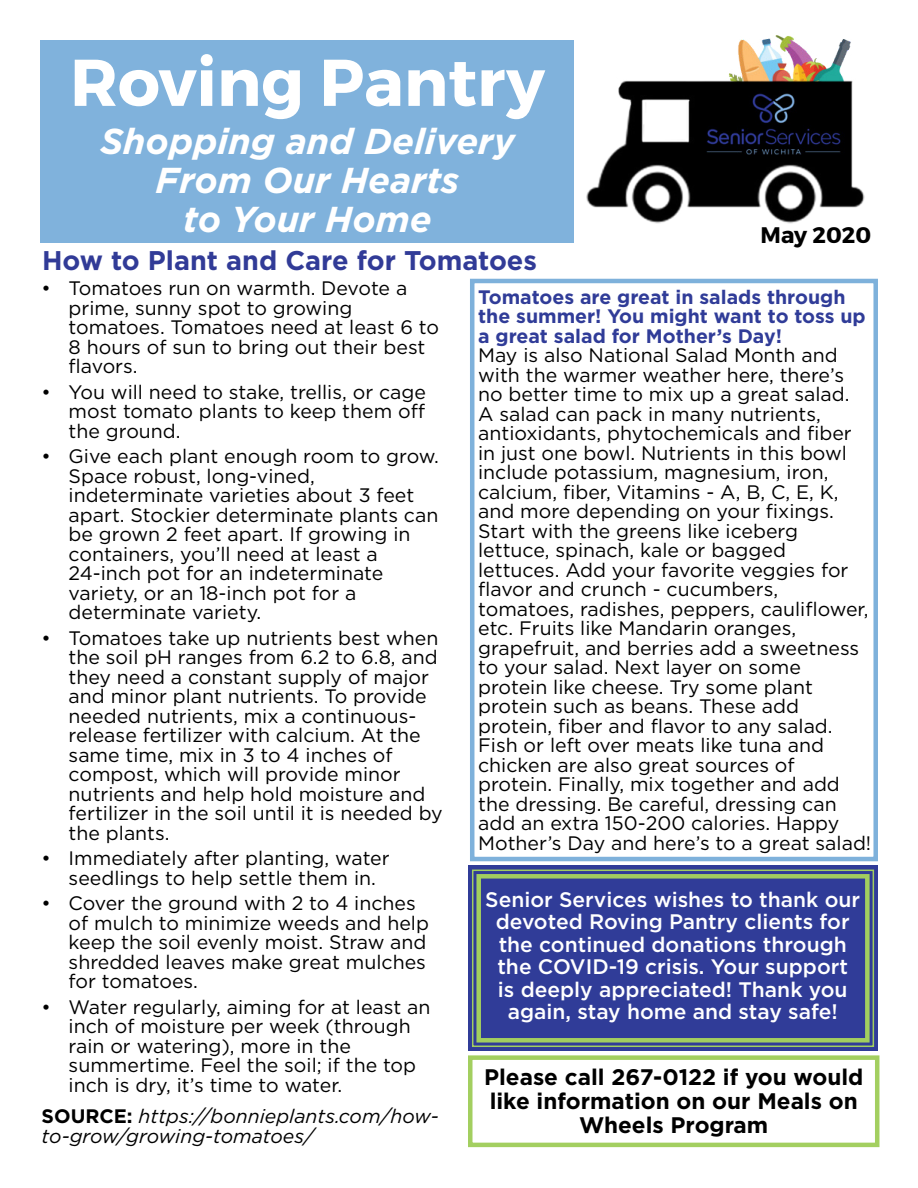
<style>
.page{position:relative;width:918px;height:1188px;background:#fff}
.page>*{position:absolute;margin:0;border:0;box-sizing:border-box;transform-origin:0 0}
.t1{font:700 66px "Montserrat";color:#fff}
.t2{font:italic 700 36px/39px "Gotham";color:#fff;text-align:center}
.t3{font:700 27px "Gotham";color:#313b97}
.t4{font:700 22.5px/24px "Gotham";color:#000;text-align:center}
.t5{font:700 22.5px "Montserrat";color:#000}
.t6{font:500 21px/22.5px "Gotham";color:#fff;text-align:center}
.t7{font:19.5px/19.5px "Gotham";color:#000}
.t8{font:700 19.5px/19.5px "Gotham";color:#303c98}
.t9{font:italic 19.5px/19.5px "Gotham";color:#000}
.s1{font-weight:700;font-style:normal}
</style>
<div class="page">
<div style="left:470px;top:279px;width:408px;height:582px;border:4px solid #7eb1db"></div>
<img style="left:738px;top:35px;width:113px;height:18px">
<img style="left:586px;top:53px;width:279px;height:171px">
<div style="left:40px;top:40px;width:534px;height:203px;background:#80b2dc"></div>
<div style="left:468px;top:1055px;width:411px;height:92px;border:4px solid #a3cf60"></div>
<div style="left:468px;top:866px;width:410px;height:185px;background:#303c98"></div>
<svg style="left:472px;top:869px;width:403px;height:178px"></svg>
<div style="left:476px;top:874px;width:394px;height:169px;border:4px solid #a2ce5f"></div>
<h1 class="t1" style="left:70px;top:42px;width:476px">Roving Pantry</h1>
<h2 class="t2" style="left:100px;top:121px;width:416px">Shopping and Delivery<br>From Our Hearts<br>to Your Home</h2>
<h3 class="t3" style="left:42px;top:243px;width:497px">How to Plant and Care for Tomatoes</h3>
<p class="t7" style="left:69px;top:278px;width:372px;text-indent:-27px">• Tomatoes run on warmth. Devote a prime, sunny spot to growing tomatoes. Tomatoes need at least 6 to<br>8 hours of sun to bring out their best flavors.</p>
<p class="t7" style="left:69px;top:382px;width:359px;text-align:justify;text-indent:-27px">• You will need to stake, trellis, or cage most tomato plants to keep them off the ground.</p>
<p class="t7" style="left:69px;top:446px;width:372px;text-indent:-27px">• Give each plant enough room to grow.<br>Space robust, long-vined, indeterminate varieties about 3 feet apart. Stockier determinate plants can be grown 2 feet apart. If growing in containers, you’ll need at least a<br>24-inch pot for an indeterminate variety, or an 18-inch pot for a determinate variety.</p>
<p class="t7" style="left:69px;top:628px;width:376px;text-indent:-27px">• Tomatoes take up nutrients best when the soil pH ranges from 6.2 to 6.8, and they need a constant supply of major and minor plant nutrients. To provide needed nutrients, mix a continuous&shy;release fertilizer with calcium. At the same time, mix in 3 to 4 inches of compost, which will provide minor nutrients and help hold moisture and fertilizer in the soil until it is needed by the plants.</p>
<p class="t7" style="left:69px;top:848px;width:323px;text-indent:-27px">• Immediately after planting, water seedlings to help settle them in.</p>
<p class="t7" style="left:69px;top:893px;width:362px;text-indent:-27px">• Cover the ground with 2 to 4 inches of mulch to minimize weeds and help keep the soil evenly moist. Straw and shredded leaves make great mulches for tomatoes.</p>
<p class="t7" style="left:69px;top:997px;width:363px;text-indent:-27px">• Water regularly, aiming for at least an inch of moisture per week (through rain or watering), more in the summertime. Feel the soil; if the top inch is dry, it’s time to water.</p>
<p class="t9" style="left:42px;top:1106px;width:399px"><span class="s1">SOURCE:</span> https://bonnieplants.com/how&shy;to-grow/growing-tomatoes/</p>
<p class="t5" style="left:761px;top:221px;width:112px">May 2020</p>
<p class="t8" style="left:478px;top:287px;width:389px">Tomatoes are great in salads through the summer! You might want to toss up a great salad for Mother’s Day!</p>
<p class="t7" style="left:478px;top:345px;width:395px">May is also National Salad Month and with the warmer weather here, there’s no better time to mix up a great salad.<br>A salad can pack in many nutrients, antioxidants, phytochemicals and fiber in just one bowl. Nutrients in this bowl include potassium, magnesium, iron, calcium, fiber, Vitamins - A, B, C, E, K, and more depending on your fixings.<br>Start with the greens like iceberg lettuce, spinach, kale or bagged lettuces. Add your favorite veggies for flavor and crunch - cucumbers, tomatoes, radishes, peppers, cauliflower, etc. Fruits like Mandarin oranges, grapefruit, and berries add a sweetness to your salad. Next layer on some protein like cheese. Try some plant protein such as beans. These add protein, fiber and flavor to any salad.<br>Fish or left over meats like tuna and chicken are also great sources of protein. Finally, mix together and add the dressing. Be careful, dressing can add an extra 150-200 calories. Happy Mother’s Day and here’s to a great salad!</p>
<p class="t6" style="left:485px;top:888px;width:376px">Senior Services wishes to thank our devoted Roving Pantry clients for the continued donations through the COVID-19 crisis. Your support<br>is deeply appreciated! Thank you again, stay home and stay safe!</p>
<p class="t4" style="left:484px;top:1065px;width:381px">Please call 267-0122 if you would like information on our Meals on<br>Wheels Program</p>
</div>
